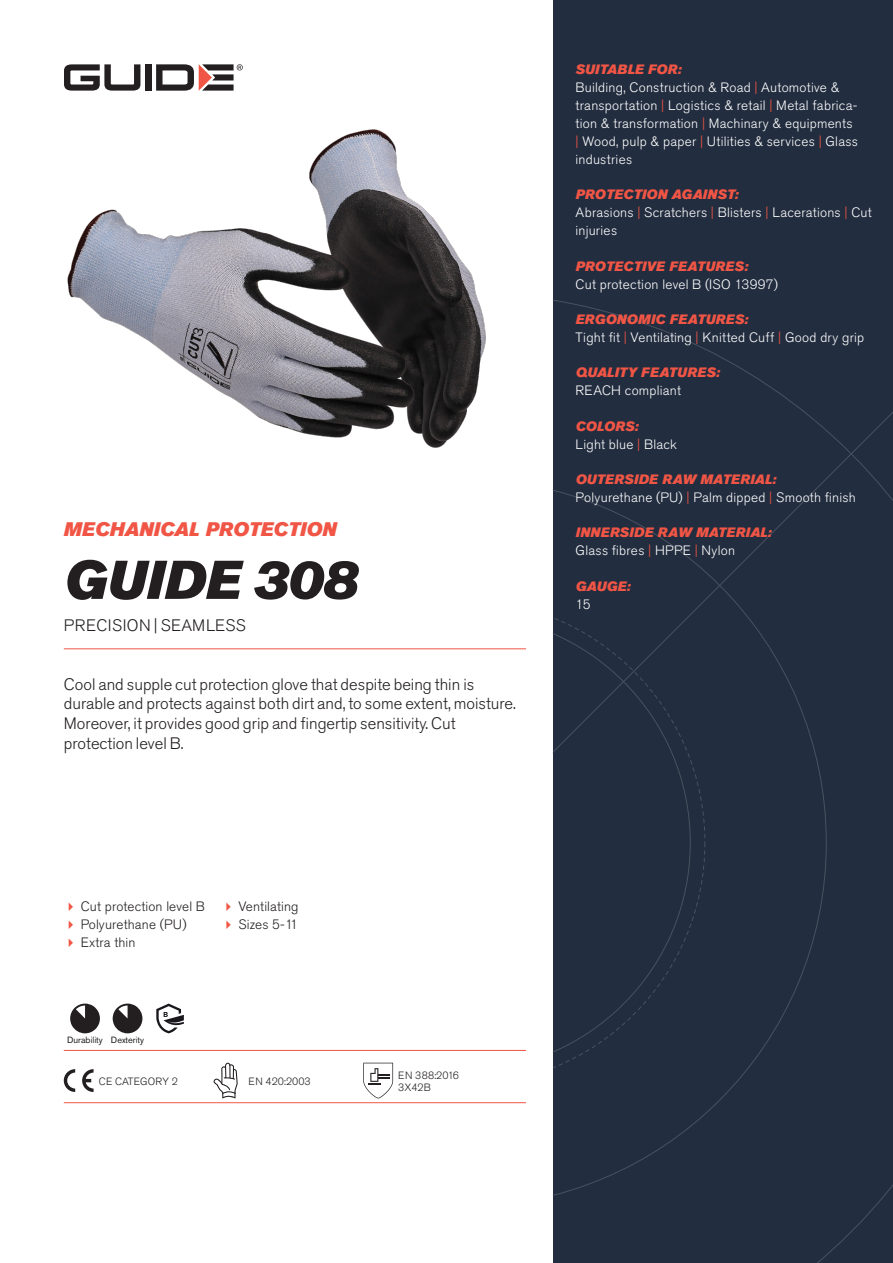
<style>
.page{position:relative;width:893px;height:1263px;background:#fff}
.page>*{position:absolute;margin:0;border:0;box-sizing:border-box;transform-origin:0 0}
.Rubrik{font:italic 54px "Akzidenz Grotesk Pro Super";color:#231f20}
.Överrubrik{font:italic 19.5px "Akzidenz Grotesk Pro Super";color:#f05545}
.Ingress{font:300 16.5px/19.8px "Akzidenz Grotesk Pro";color:#231f20}
.Product_-_AltSegment{font:300 16.5px "Akzidenz Grotesk Pro";letter-spacing:.03em;color:#231f20}
.Produkt_-_Brödtext{font:300 13.5px/18px "Akzidenz Grotesk Pro";letter-spacing:.02em;color:#fff}
.Produkt_-_Namn{font:italic 13.5px "Akzidenz Grotesk Pro Super";letter-spacing:.015em;color:#f05545}
.t1{font:300 13.5px "Akzidenz Grotesk Pro";letter-spacing:.01em;color:#231f20}
.t2{font:300 10.5px "Akzidenz Grotesk Pro";letter-spacing:.005em;color:#231f20}
.Produkt_-_Egenskaper{font:9px "Akzidenz Grotesk Pro";color:#231f20}
.s1{color:#f05545}
</style>
<div class="page">
<div style="left:145px;top:64px;width:7px;height:27px;background:#231f20"></div>
<svg style="left:156px;top:64px;width:87px;height:27px"></svg>
<svg style="left:64px;top:64px;width:76px;height:27px"></svg>
<div style="left:553px;top:0;width:340px;height:1263px;background:#222d3f"></div>
<svg style="left:553px;top:300px;width:340px;height:963px"></svg>
<hr style="left:64px;top:1050px;width:462px;height:1px;background:#f05545">
<hr style="left:64px;top:1102px;width:462px;height:1px;background:#f05545">
<svg style="left:70px;top:1003px;width:30px;height:30px"></svg>
<svg style="left:113px;top:1003px;width:29px;height:30px"></svg>
<svg style="left:156px;top:1003px;width:28px;height:30px"></svg>
<svg style="left:64px;top:1069px;width:11px;height:23px"></svg>
<svg style="left:82px;top:1069px;width:12px;height:23px"></svg>
<svg style="left:214px;top:1063px;width:24px;height:35px"></svg>
<svg style="left:363px;top:1063px;width:30px;height:35px"></svg>
<img style="left:67px;top:129px;width:419px;height:319px">
<hr style="left:64px;top:648px;width:462px;height:1px;background:#f05545">
<p class="Överrubrik" style="left:64px;top:517px;width:274px">MECHANICAL PROTECTION</p>
<p class="Rubrik" style="left:64px;top:545px;width:295px">GUIDE 308</p>
<p class="Product_-_AltSegment" style="left:64px;top:615px;width:183px">PRECISION | SEAMLESS</p>
<p class="Ingress" style="left:64px;top:674px;width:454px">Cool and supple cut protection glove that despite being thin is durable and protects against both dirt and, to some extent, moisture.<br>Moreover, it provides good grip and fingertip sensitivity. Cut protection level B.</p>
<p class="t1" style="left:81px;top:898px;width:126px">Cut protection level B</p>
<p class="t1" style="left:81px;top:916px;width:107px">Polyurethane (PU)</p>
<p class="t1" style="left:81px;top:934px;width:56px">Extra thin</p>
<p class="t1" style="left:238px;top:898px;width:62px">Ventilating</p>
<p class="t1" style="left:238px;top:916px;width:61px">Sizes 5-11</p>
<p class="Produkt_-_Egenskaper" style="left:67px;top:1034px;width:37px">Durability</p>
<p class="Produkt_-_Egenskaper" style="left:111px;top:1034px;width:35px">Dexterity</p>
<p class="t2" style="left:99px;top:1074px;width:81px">CE CATEGORY 2</p>
<p class="t2" style="left:248px;top:1074px;width:64px">EN 420:2003</p>
<p class="t2" style="left:398px;top:1068px;width:62px">EN 388:2016</p>
<p class="t2" style="left:398px;top:1080px;width:34px">3X42B</p>
<p class="Produkt_-_Namn" style="left:576px;top:60px;width:107px">SUITABLE FOR:</p>
<p class="Produkt_-_Brödtext" style="left:576px;top:78px;width:284px">Building, Construction &amp; Road <span class="s1">|</span> Automotive &amp; transportation <span class="s1">|</span> Logistics &amp; retail <span class="s1">|</span> Metal fabrica&shy;tion &amp; transformation <span class="s1">|</span> Machinary &amp; equipments <span class="s1">|</span> Wood, pulp &amp; paper <span class="s1">|</span> Utilities &amp; services <span class="s1">|</span> Glass industries</p>
<p class="Produkt_-_Namn" style="left:576px;top:186px;width:164px">PROTECTION AGAINST:</p>
<p class="Produkt_-_Brödtext" style="left:576px;top:204px;width:298px">Abrasions <span class="s1">|</span> Scratchers <span class="s1">|</span> Blisters <span class="s1">|</span> Lacerations <span class="s1">|</span> Cut injuries</p>
<p class="Produkt_-_Namn" style="left:576px;top:257px;width:174px">PROTECTIVE FEATURES:</p>
<p class="Produkt_-_Brödtext" style="left:576px;top:275px;width:204px">Cut protection level B (ISO 13997)</p>
<p class="Produkt_-_Namn" style="left:576px;top:310px;width:174px">ERGONOMIC FEATURES:</p>
<p class="Produkt_-_Brödtext" style="left:576px;top:328px;width:290px">Tight fit <span class="s1">|</span> Ventilating <span class="s1">|</span> Knitted Cuff <span class="s1">|</span> Good dry grip</p>
<p class="Produkt_-_Namn" style="left:576px;top:364px;width:146px">QUALITY FEATURES:</p>
<p class="Produkt_-_Brödtext" style="left:576px;top:382px;width:107px">REACH compliant</p>
<p class="Produkt_-_Namn" style="left:576px;top:417px;width:64px">COLORS:</p>
<p class="Produkt_-_Brödtext" style="left:576px;top:435px;width:103px">Light blue <span class="s1">|</span> Black</p>
<p class="Produkt_-_Namn" style="left:576px;top:470px;width:202px">OUTERSIDE RAW MATERIAL:</p>
<p class="Produkt_-_Brödtext" style="left:576px;top:488px;width:282px">Polyurethane (PU) <span class="s1">|</span> Palm dipped <span class="s1">|</span> Smooth finish</p>
<p class="Produkt_-_Namn" style="left:576px;top:524px;width:197px">INNERSIDE RAW MATERIAL:</p>
<p class="Produkt_-_Brödtext" style="left:576px;top:542px;width:161px">Glass fibres <span class="s1">|</span> HPPE <span class="s1">|</span> Nylon</p>
<p class="Produkt_-_Namn" style="left:576px;top:577px;width:56px">GAUGE:</p>
<p class="Produkt_-_Brödtext" style="left:576px;top:595px;width:17px">15</p>
</div>
